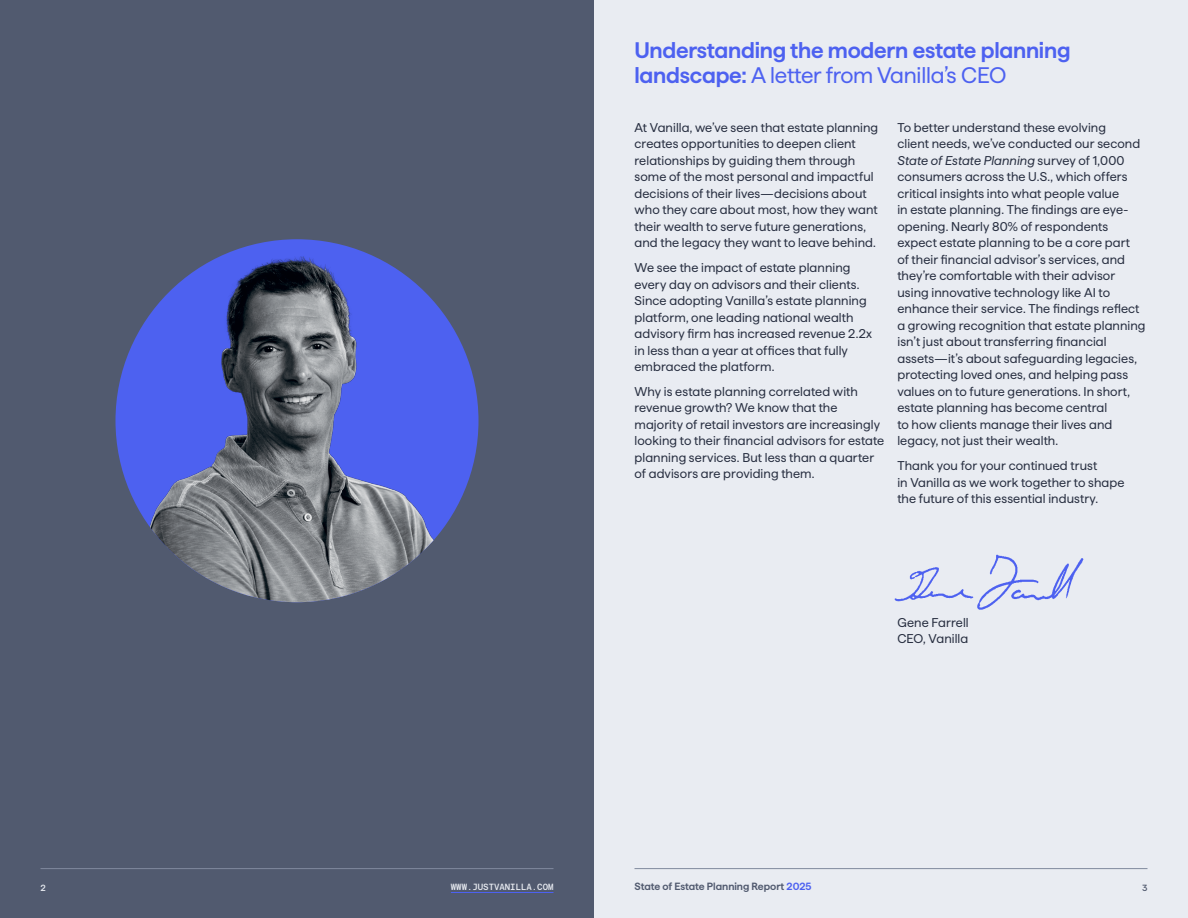
<style>
.page{position:relative;width:1188px;height:918px;background:#fff}
.page>*{position:absolute;margin:0;border:0;box-sizing:border-box;transform-origin:0 0}
.t1{font:600 22.5px/24.8px "Haffer";letter-spacing:-.01em;color:#4d61f0}
.t2{font:12.75px/16.5px "Haffer";letter-spacing:.01em;color:#282f41}
.t3{font:600 10.5px "Haffer";color:#515a6f}
.t4{font:500 9px "Matter Mono";color:#e9ecf2}
.t5{font:500 9px "Matter Mono";color:#515a6f}
.s1{font-weight:400}
.s2{font-style:italic}
.s3{color:#4d61f0}
</style>
<div class="page">
<div style="left:580px;top:0;width:608px;height:918px;background:#e9ecf2"></div>
<div style="left:0;top:0;width:594px;height:918px;background:#515a6f"></div>
<hr style="left:634px;top:868px;width:514px;height:1px;background:#808a9e">
<hr style="left:40px;top:868px;width:514px;height:1px;background:#808a9e">
<hr style="left:451px;top:892px;width:103px;height:1px;background:#4d61f0">
<img style="left:894px;top:554px;width:190px;height:56px">
<img style="left:116px;top:239px;width:362px;height:363px;border-radius:182px">
<h1 class="t1" style="left:634px;top:35px;width:437px">Understanding the modern estate planning landscape: <span class="s1">A letter from Vanilla’s CEO</span></h1>
<p class="t2" style="left:634px;top:118px;width:245px">At Vanilla, we’ve seen that estate planning creates opportunities to deepen client relationships by guiding them through some of the most personal and impactful decisions of their lives—decisions about who they care about most, how they want their wealth to serve future generations, and the legacy they want to leave behind.</p>
<p class="t2" style="left:634px;top:258px;width:239px">We see the impact of estate planning every day on advisors and their clients.<br>Since adopting Vanilla’s estate planning platform, one leading national wealth advisory firm has increased revenue 2.2x in less than a year at offices that fully embraced the platform.</p>
<p class="t2" style="left:634px;top:382px;width:251px">Why is estate planning correlated with revenue growth? We know that the majority of retail investors are increasingly looking to their financial advisors for estate planning services. But less than a quarter of advisors are providing them.</p>
<p class="t2" style="left:897px;top:118px;width:250px">To better understand these evolving<br>client needs, we’ve conducted our second <span class="s2">State of Estate Planning</span> survey of 1,000 consumers across the U.S., which offers critical insights into what people value<br>in estate planning. The findings are eye&shy;opening. Nearly 80% of respondents expect estate planning to be a core part<br>of their financial advisor’s services, and they’re comfortable with their advisor using innovative technology like AI to enhance their service. The findings reflect a growing recognition that estate planning isn’t just about transferring financial assets—it’s about safeguarding legacies, protecting loved ones, and helping pass values on to future generations. In short, estate planning has become central<br>to how clients manage their lives and legacy, not just their wealth.</p>
<p class="t2" style="left:897px;top:456px;width:229px">Thank you for your continued trust<br>in Vanilla as we work together to shape the future of this essential industry.</p>
<p class="t2" style="left:897px;top:613px;width:73px">Gene Farrell<br>CEO, Vanilla</p>
<p class="t4" style="left:41px;top:881px;width:7px">2</p>
<p class="t4" style="left:451px;top:880px;width:104px">WWW.JUSTVANILLA.COM</p>
<p class="t3" style="left:634px;top:878px;width:179px">State of Estate Planning Report <span class="s3">2025</span></p>
<p class="t5" style="left:1142px;top:881px;width:7px">3</p>
</div>
